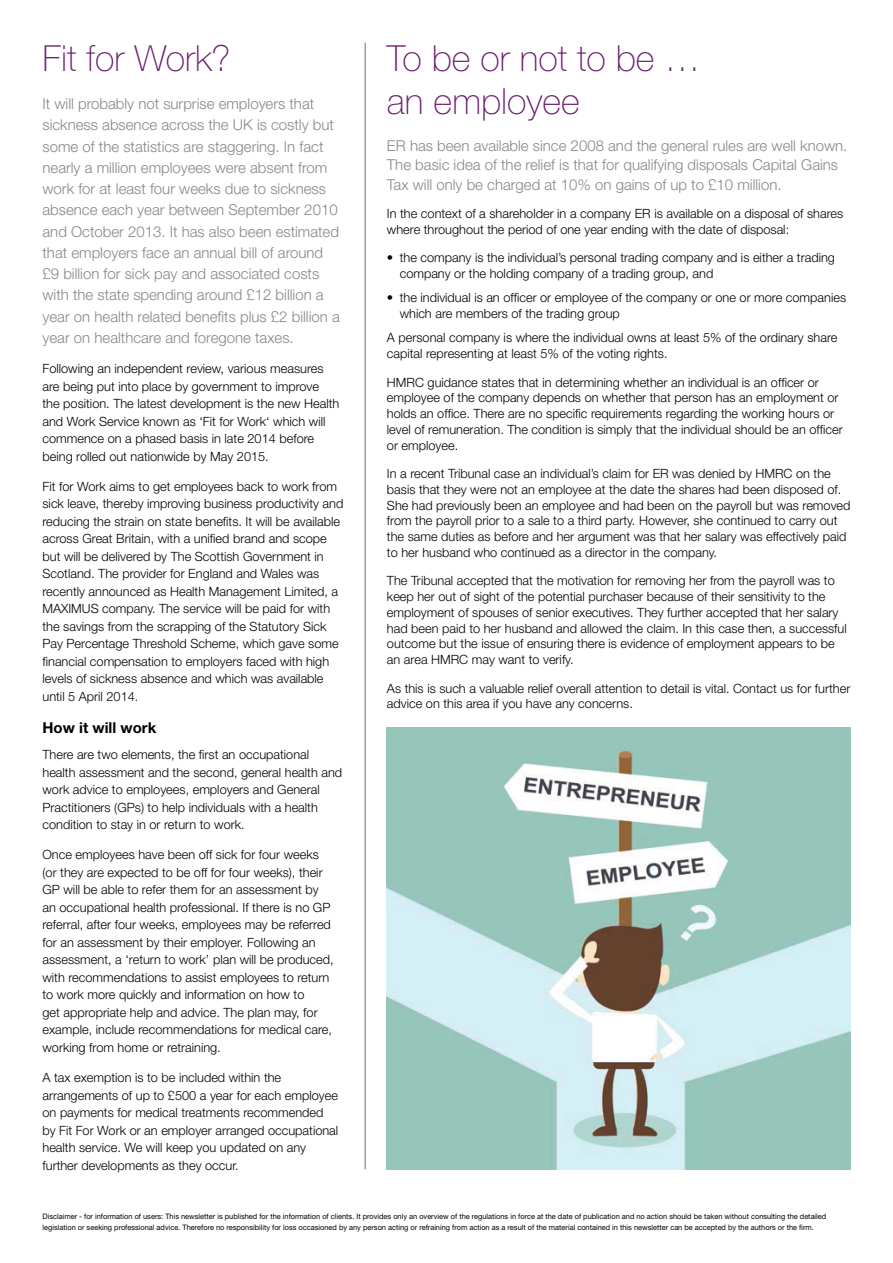
<style>
.page{position:relative;width:893px;height:1263px;background:#fff}
.page>*{position:absolute;margin:0;border:0;box-sizing:border-box;transform-origin:0 0}
.t1{font:100 36px/43.2px "Helvetica Neue";color:#6c216f}
.t2{font:300 15px/21.3px "Helvetica Neue";color:#878787}
.t3{font:700 15px "Helvetica Neue";color:#000}
.t4{font:300 12.75px/17.5px "Helvetica Neue";color:#000}
.t5{font:7.5px/11.1px "Helvetica Neue";color:#000}
</style>
<div class="page">
<img style="left:387px;top:727px;width:463px;height:442px">
<hr style="left:365px;top:43px;width:1px;height:1126px;background:#70706e">
<h1 class="t1" style="left:43px;top:37px;width:189px">Fit for Work?</h1>
<p class="t2" style="left:43px;top:93px;width:299px">It will probably not surprise employers that sickness absence across the UK is costly but some of the statistics are staggering. In fact nearly a million employees were absent from work for at least four weeks due to sickness absence each year between September 2010 and October 2013. It has also been estimated that employers face an annual bill of around £9 billion for sick pay and associated costs with the state spending around £12 billion a year on health related benefits plus £2 billion a year on healthcare and foregone taxes.</p>
<p class="t4" style="left:43px;top:359px;width:298px">Following an independent review, various measures are being put into place by government to improve the position. The latest development is the new Health and Work Service known as ‘Fit for Work‘ which will commence on a phased basis in late 2014 before being rolled out nationwide by May 2015.</p>
<p class="t4" style="left:43px;top:477px;width:302px">Fit for Work aims to get employees back to work from sick leave, thereby improving business productivity and reducing the strain on state benefits. It will be available across Great Britain, with a unified brand and scope but will be delivered by The Scottish Government in Scotland. The provider for England and Wales was recently announced as Health Management Limited, a MAXIMUS company. The service will be paid for with the savings from the scrapping of the Statutory Sick Pay Percentage Threshold Scheme, which gave some financial compensation to employers faced with high levels of sickness absence and which was available until 5 April 2014.</p>
<p class="t3" style="left:43px;top:718px;width:115px">How it will work</p>
<p class="t4" style="left:43px;top:745px;width:301px">There are two elements, the first an occupational health assessment and the second, general health and work advice to employees, employers and General Practitioners (GPs) to help individuals with a health condition to stay in or return to work.</p>
<p class="t4" style="left:43px;top:846px;width:293px">Once employees have been off sick for four weeks (or they are expected to be off for four weeks), their GP will be able to refer them for an assessment by an occupational health professional. If there is no GP referral, after four weeks, employees may be referred for an assessment by their employer. Following an assessment, a ‘return to work’ plan will be produced, with recommendations to assist employees to return to work more quickly and information on how to<br>get appropriate help and advice. The plan may, for example, include recommendations for medical care, working from home or retraining.</p>
<p class="t4" style="left:43px;top:1068px;width:297px">A tax exemption is to be included within the arrangements of up to £500 a year for each employee on payments for medical treatments recommended by Fit For Work or an employer arranged occupational health service. We will keep you updated on any further developments as they occur.</p>
<h1 class="t1" style="left:387px;top:37px;width:315px">To be or not to be … an employee</h1>
<p class="t2" style="left:387px;top:135px;width:462px;line-height:19.5px">ER has been available since 2008 and the general rules are well known.<br>The basic idea of the relief is that for qualifying disposals Capital Gains<br>Tax will only be charged at 10% on gains of up to £10 million.</p>
<p class="t4" style="left:387px;top:205px;width:458px;line-height:15.8px">In the context of a shareholder in a company ER is available on a disposal of shares where throughout the period of one year ending with the date of disposal:</p>
<p class="t4" style="left:400px;top:250px;width:437px;line-height:15.8px;text-indent:-13px">• the company is the individual’s personal trading company and is either a trading company or the holding company of a trading group, and</p>
<p class="t4" style="left:400px;top:290px;width:448px;line-height:15.8px;text-indent:-13px">• the individual is an officer or employee of the company or one or more companies which are members of the trading group</p>
<p class="t4" style="left:387px;top:330px;width:452px;line-height:15.8px">A personal company is where the individual owns at least 5% of the ordinary share capital representing at least 5% of the voting rights.</p>
<p class="t4" style="left:387px;top:374px;width:457px;line-height:15.8px">HMRC guidance states that in determining whether an individual is an officer or employee of the company depends on whether that person has an employment or holds an office. There are no specific requirements regarding the working hours or level of remuneration. The condition is simply that the individual should be an officer or employee.</p>
<p class="t4" style="left:387px;top:465px;width:465px;line-height:15.8px">In a recent Tribunal case an individual’s claim for ER was denied by HMRC on the basis that they were not an employee at the date the shares had been disposed of.<br>She had previously been an employee and had been on the payroll but was removed from the payroll prior to a sale to a third party. However, she continued to carry out the same duties as before and her argument was that her salary was effectively paid to her husband who continued as a director in the company.</p>
<p class="t4" style="left:387px;top:573px;width:461px;line-height:15.8px">The Tribunal accepted that the motivation for removing her from the payroll was to keep her out of sight of the potential purchaser because of their sensitivity to the employment of spouses of senior executives. They further accepted that her salary had been paid to her husband and allowed the claim. In this case then, a successful outcome but the issue of ensuring there is evidence of employment appears to be an area HMRC may want to verify.</p>
<p class="t4" style="left:387px;top:680px;width:465px;line-height:15.8px">As this is such a valuable relief overall attention to detail is vital. Contact us for further advice on this area if you have any concerns.</p>
<p class="t5" style="left:43px;top:1211px;width:785px">Disclaimer - for information of users: This newsletter is published for the information of clients. It provides only an overview of the regulations in force at the date of publication and no action should be taken without consulting the detailed legislation or seeking professional advice. Therefore no responsibility for loss occasioned by any person acting or refraining from action as a result of the material contained in this newsletter can be accepted by the authors or the firm.</p>
</div>
